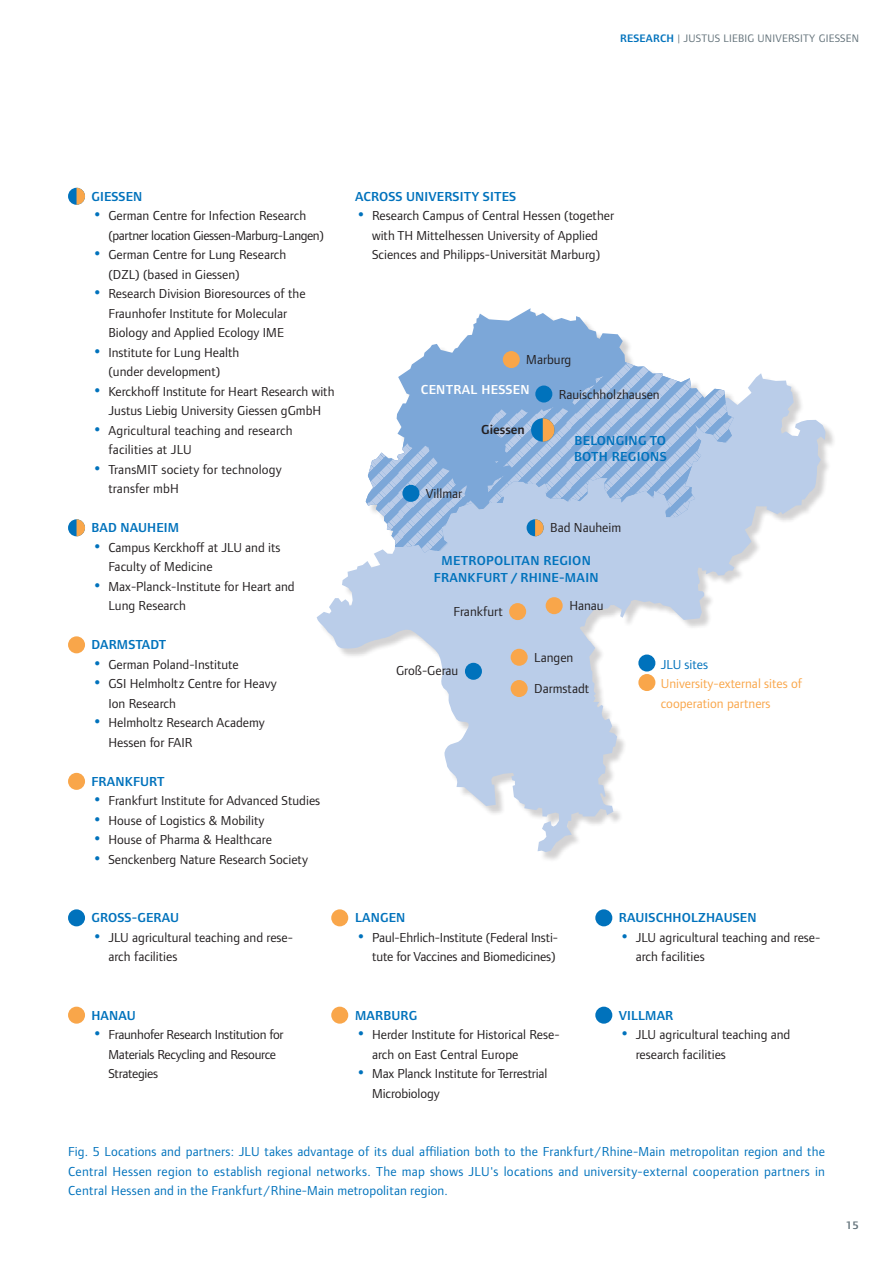
<style>
.page{position:relative;width:893px;height:1263px;background:#fff}
.page>*{position:absolute;margin:0;border:0;box-sizing:border-box;transform-origin:0 0}
.t1{font:13.5px/19.5px "Foundry Form Sans";color:#231f20}
.t2{font:13.5px/19.5px "Foundry Form Sans";letter-spacing:.01em;color:#0072bc;text-align:justify}
.t3{font:600 13.5px/16.5px "Foundry Form Sans";letter-spacing:.01em;color:#0072bc;text-align:center}
.t4{font:13.5px/19.5px "Foundry Form Sans";letter-spacing:-.02em;color:#231f20}
.t5{font:13.5px/19.5px "Foundry Form Sans";letter-spacing:-.03em;color:#231f20}
.t6{font:13.5px/19.5px "Foundry Form Sans";color:#f9a64a}
.t7{font:600 13.5px "Foundry Form Sans";letter-spacing:.02em;color:#fff}
.t8{font:600 13.5px "Foundry Form Sans";color:#231f20}
.t9{font:11.25px "Foundry Form Sans";letter-spacing:.02em;color:#627179}
.t10{font:600 11.25px "Foundry Form Sans";color:#627179}
.s1{font-weight:600;color:#0072bc}
.s2{font-weight:600;font-size:20.25px;color:#0072bc}
</style>
<div class="page">
<svg style="left:317px;top:373px;width:508px;height:479px"></svg>
<svg style="left:366px;top:308px;width:368px;height:245px"></svg>
<svg style="left:366px;top:438px;width:107px;height:115px"></svg>
<div style="left:509px;top:603px;width:17px;height:17px;background:#f9a64a;border-radius:50%"></div>
<div style="left:511px;top:649px;width:17px;height:17px;background:#f9a64a;border-radius:50%"></div>
<div style="left:511px;top:680px;width:17px;height:17px;background:#f9a64a;border-radius:50%"></div>
<div style="left:465px;top:663px;width:17px;height:17px;background:#0072bc;border-radius:50%"></div>
<div style="left:546px;top:597px;width:17px;height:17px;background:#f9a64a;border-radius:50%"></div>
<div style="left:503px;top:351px;width:17px;height:17px;background:#f9a64a;border-radius:50%"></div>
<div style="left:402px;top:485px;width:17px;height:17px;background:#0072bc;border-radius:50%"></div>
<svg style="left:488px;top:362px;width:246px;height:174px;background:#a2bee0"></svg>
<svg style="left:68px;top:188px;width:17px;height:17px"></svg>
<svg style="left:77px;top:188px;width:8px;height:17px"></svg>
<svg style="left:68px;top:519px;width:17px;height:17px"></svg>
<svg style="left:77px;top:519px;width:8px;height:17px"></svg>
<div style="left:68px;top:636px;width:17px;height:17px;background:#f9a64a;border-radius:50%"></div>
<div style="left:68px;top:773px;width:17px;height:17px;background:#f9a64a;border-radius:50%"></div>
<div style="left:68px;top:1007px;width:17px;height:17px;background:#f9a64a;border-radius:50%"></div>
<div style="left:331px;top:1007px;width:17px;height:17px;background:#f9a64a;border-radius:50%"></div>
<div style="left:331px;top:909px;width:17px;height:17px;background:#f9a64a;border-radius:50%"></div>
<div style="left:595px;top:1007px;width:17px;height:17px;background:#0072bc;border-radius:50%"></div>
<div style="left:595px;top:909px;width:17px;height:17px;background:#0072bc;border-radius:50%"></div>
<div style="left:68px;top:909px;width:17px;height:17px;background:#0072bc;border-radius:50%"></div>
<div style="left:638px;top:674px;width:17px;height:17px;background:#f9a64a;border-radius:50%"></div>
<div style="left:638px;top:654px;width:17px;height:17px;background:#0072bc;border-radius:50%"></div>
<p class="t9" style="left:620px;top:32px;width:240px"><span class="s1">RESEARCH</span> | JUSTUS LIEBIG UNIVERSITY GIESSEN</p>
<p class="t3" style="left:91px;top:188px;width:52px">GIESSEN</p>
<p class="t5" style="left:108px;top:206px;width:217px;text-indent:-17px"><span class="s2">•</span> German Centre for Infection Research (partner location Giessen-Marburg-Langen)</p>
<p class="t1" style="left:108px;top:245px;width:179px;text-indent:-17px"><span class="s2">•</span> German Centre for Lung Research (DZL) (based in Giessen)</p>
<p class="t1" style="left:91px;top:284px;width:216px;text-align:center"><span class="s2">•</span> Research Division Bioresources of the<br>Fraunhofer Institute for Molecular<br>Biology and Applied Ecology IME</p>
<p class="t1" style="left:91px;top:342px;width:149px;text-align:center"><span class="s2">•</span> Institute for Lung Health (under development)</p>
<p class="t1" style="left:91px;top:381px;width:245px;text-align:center"><span class="s2">•</span> Kerckhoff Institute for Heart Research with<br>Justus Liebig University Giessen gGmbH</p>
<p class="t1" style="left:108px;top:420px;width:186px;text-indent:-17px"><span class="s2">•</span> Agricultural teaching and research facilities at JLU</p>
<p class="t1" style="left:108px;top:459px;width:175px;text-indent:-17px"><span class="s2">•</span> TransMIT society for technology transfer mbH</p>
<p class="t3" style="left:91px;top:520px;width:89px">BAD NAUHEIM</p>
<p class="t1" style="left:108px;top:537px;width:174px;text-indent:-17px"><span class="s2">•</span> Campus Kerckhoff at JLU and its<br>Faculty of Medicine</p>
<p class="t1" style="left:108px;top:576px;width:188px;text-indent:-17px"><span class="s2">•</span> Max-Planck-Institute for Heart and<br>Lung Research</p>
<p class="t3" style="left:91px;top:637px;width:77px">DARMSTADT</p>
<p class="t1" style="left:91px;top:654px;width:149px"><span class="s2">•</span> German Poland-Institute</p>
<p class="t1" style="left:108px;top:674px;width:170px;text-indent:-17px"><span class="s2">•</span> GSI Helmholtz Centre for Heavy<br>Ion Research</p>
<p class="t1" style="left:108px;top:713px;width:158px;text-indent:-17px"><span class="s2">•</span> Helmholtz Research Academy<br>Hessen for FAIR</p>
<p class="t3" style="left:91px;top:773px;width:75px">FRANKFURT</p>
<p class="t1" style="left:91px;top:791px;width:230px"><span class="s2">•</span> Frankfurt Institute for Advanced Studies</p>
<p class="t1" style="left:91px;top:810px;width:175px"><span class="s2">•</span> House of Logistics &amp; Mobility</p>
<p class="t1" style="left:91px;top:830px;width:182px"><span class="s2">•</span> House of Pharma &amp; Healthcare</p>
<p class="t1" style="left:91px;top:849px;width:218px"><span class="s2">•</span> Senckenberg Nature Research Society</p>
<p class="t3" style="left:91px;top:910px;width:89px">GROSS-GERAU</p>
<p class="t1" style="left:108px;top:927px;width:186px;text-indent:-17px"><span class="s2">•</span> JLU agricultural teaching and rese&shy;arch facilities</p>
<p class="t3" style="left:91px;top:1007px;width:46px">HANAU</p>
<p class="t4" style="left:108px;top:1025px;width:177px;text-indent:-17px"><span class="s2">•</span> Fraunhofer Research Institution for<br>Materials Recycling and Resource<br>Strategies</p>
<p class="t3" style="left:355px;top:188px;width:163px">ACROSS UNIVERSITY SITES</p>
<p class="t1" style="left:355px;top:206px;width:260px;text-align:center"><span class="s2">•</span> Research Campus of Central Hessen (together with TH Mittelhessen University of Applied<br>Sciences and Philipps-Universität Marburg)</p>
<p class="t1" style="left:526px;top:350px;width:47px">Marburg</p>
<p class="t7" style="left:421px;top:381px;width:110px">CENTRAL HESSEN</p>
<p class="t8" style="left:481px;top:422px;width:45px">Giessen</p>
<p class="t1" style="left:426px;top:484px;width:38px">Villmar</p>
<p class="t1" style="left:559px;top:385px;width:102px">Rauischholzhausen</p>
<p class="t3" style="left:574px;top:432px;width:94px;text-align:left">BELONGING TO<br>BOTH REGIONS</p>
<p class="t1" style="left:550px;top:518px;width:72px">Bad Nauheim</p>
<p class="t3" style="left:434px;top:553px;width:166px">METROPOLITAN REGION<br>FRANKFURT / RHINE-MAIN</p>
<p class="t1" style="left:453px;top:602px;width:51px">Frankfurt</p>
<p class="t1" style="left:396px;top:661px;width:64px">Groß-Gerau</p>
<p class="t1" style="left:569px;top:595px;width:36px">Hanau</p>
<p class="t1" style="left:534px;top:648px;width:41px">Langen</p>
<p class="t1" style="left:534px;top:679px;width:56px">Darmstadt</p>
<p class="t2" style="left:661px;top:654px;width:49px">JLU sites</p>
<p class="t6" style="left:661px;top:674px;width:143px">University-external sites of cooperation partners</p>
<p class="t3" style="left:355px;top:910px;width:52px">LANGEN</p>
<p class="t1" style="left:355px;top:927px;width:205px;text-align:right"><span class="s2">•</span> Paul-Ehrlich-Institute (Federal Insti&shy;tute for Vaccines and Biomedicines)</p>
<p class="t3" style="left:355px;top:1007px;width:64px">MARBURG</p>
<p class="t1" style="left:372px;top:1025px;width:189px;text-indent:-17px"><span class="s2">•</span> Herder Institute for Historical Rese&shy;arch on East Central Europe</p>
<p class="t1" style="left:372px;top:1064px;width:177px;text-indent:-17px"><span class="s2">•</span> Max Planck Institute for Terrestrial<br>Microbiology</p>
<p class="t3" style="left:619px;top:910px;width:139px">RAUISCHHOLZHAUSEN</p>
<p class="t1" style="left:636px;top:927px;width:186px;text-indent:-17px"><span class="s2">•</span> JLU agricultural teaching and rese&shy;arch facilities</p>
<p class="t3" style="left:619px;top:1007px;width:56px">VILLMAR</p>
<p class="t1" style="left:636px;top:1025px;width:156px;text-indent:-17px"><span class="s2">•</span> JLU agricultural teaching and research facilities</p>
<p class="t2" style="left:68px;top:1142px;width:758px">Fig. 5 Locations and partners: JLU takes advantage of its dual affiliation both to the Frankfurt/Rhine-Main metropolitan region and the Central Hessen region to establish regional networks. The map shows JLU's locations and university-external cooperation partners in Central Hessen and in the Frankfurt/Rhine-Main metropolitan region.</p>
<p class="t10" style="left:846px;top:1218px;width:15px">15</p>
</div>
